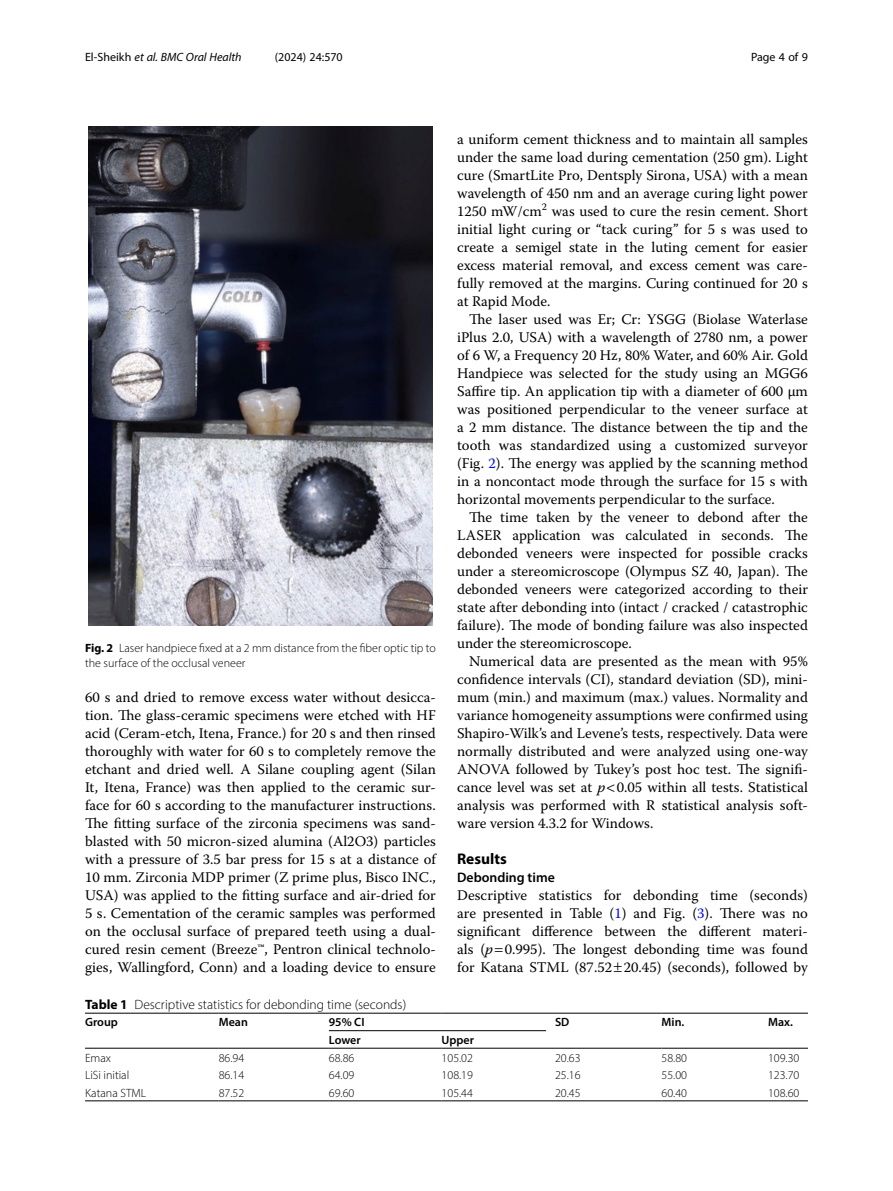
<style>
.page{position:relative;width:893px;height:1191px;background:#fff}
.page>*{position:absolute;margin:0;border:0;box-sizing:border-box;transform-origin:0 0}
.Head_1{font:700 15.45px "Myriad Pro";color:#000}
.Body_Text_Indent{font:14.7px/18px "Warnock Pro";color:#000;text-align:justify}
.Body_Text{font:14.7px/18px "Warnock Pro";color:#000;text-align:justify}
.Head_2_After_1{font:600 13.8px "Myriad Pro";color:#000}
.Table_Caption{font:300 13.5px "Myriad Pro";color:#000}
.Table_Body{font:300 12px "Myriad Pro";color:#000}
.Figure_Caption{font:300 12px/15px "Myriad Pro";color:#000}
.Table_Head{font:600 12px "Myriad Pro";color:#000}
.t1{font:italic 12px "Myriad Pro";color:#000}
.t2{font:12px "Myriad Pro";color:#000}
.Table_Head_Bridge_Ru{font:600 12px "Myriad Pro";color:#000}
.s1{font-style:normal}
.s2{font-weight:700}
.s3{color:#00f}
.s4{font-style:italic}
</style>
<div class="page">
<hr style="left:85px;top:1048px;width:134px;height:1px;background:#000">
<hr style="left:219px;top:1048px;width:110px;height:1px;background:#000">
<hr style="left:555px;top:1048px;width:107px;height:1px;background:#000">
<hr style="left:662px;top:1048px;width:106px;height:1px;background:#000">
<hr style="left:768px;top:1048px;width:40px;height:1px;background:#000">
<hr style="left:219px;top:1013px;width:110px;height:1px;background:#000">
<hr style="left:555px;top:1013px;width:107px;height:1px;background:#000">
<hr style="left:662px;top:1013px;width:106px;height:1px;background:#000">
<hr style="left:768px;top:1013px;width:40px;height:1px;background:#000">
<hr style="left:329px;top:1048px;width:113px;height:1px;background:#000">
<hr style="left:442px;top:1048px;width:113px;height:1px;background:#000">
<hr style="left:85px;top:1100px;width:134px;height:1px;background:#000">
<hr style="left:219px;top:1100px;width:110px;height:1px;background:#000">
<hr style="left:329px;top:1100px;width:113px;height:1px;background:#000">
<hr style="left:442px;top:1100px;width:113px;height:1px;background:#000">
<hr style="left:555px;top:1100px;width:107px;height:1px;background:#000">
<hr style="left:662px;top:1100px;width:106px;height:1px;background:#000">
<hr style="left:768px;top:1100px;width:40px;height:1px;background:#000">
<hr style="left:85px;top:1013px;width:134px;height:1px;background:#000">
<hr style="left:329px;top:1013px;width:113px;height:1px;background:#000">
<hr style="left:442px;top:1013px;width:113px;height:1px;background:#000">
<hr style="left:329px;top:1030px;width:217px;height:1px;background:#000">
<img style="left:88px;top:126px;width:345px;height:499px">
<p class="t1" style="left:85px;top:50px;width:158px"><span class="s1">El-Sheikh</span> et al. BMC Oral Health</p>
<p class="t2" style="left:275px;top:50px;width:70px">(2024) 24:570</p>
<p class="t2" style="left:751px;top:50px;width:58px">Page 4 of 9</p>
<p class="Figure_Caption" style="left:85px;top:640px;width:352px"><span class="s2">Fig. 2</span> Laser handpiece fixed at a 2 mm distance from the fiber optic tip to the surface of the occlusal veneer</p>
<p class="Body_Text_Indent" style="left:85px;top:688px;width:352px">60 s and dried to remove excess water without desicca&shy;tion. The glass-ceramic specimens were etched with HF acid (Ceram-etch, Itena, France.) for 20 s and then rinsed thoroughly with water for 60 s to completely remove the etchant and dried well. A Silane coupling agent (Silan It, Itena, France) was then applied to the ceramic sur&shy;face for 60 s according to the manufacturer instructions.<br>The fitting surface of the zirconia specimens was sand&shy;blasted with 50 micron-sized alumina (Al2O3) particles with a pressure of 3.5 bar press for 15 s at a distance of 10 mm. Zirconia MDP primer (Z prime plus, Bisco INC., USA) was applied to the fitting surface and air-dried for 5 s. Cementation of the ceramic samples was performed on the occlusal surface of prepared teeth using a dual&shy;cured resin cement (Breeze™, Pentron clinical technolo&shy;gies, Wallingford, Conn) and a loading device to ensure</p>
<p class="Body_Text_Indent" style="left:457px;top:130px;width:352px">a uniform cement thickness and to maintain all samples under the same load during cementation (250 gm). Light cure (SmartLite Pro, Dentsply Sirona, USA) with a mean wavelength of 450 nm and an average curing light power 1250 mW/cm<sup>2</sup> was used to cure the resin cement. Short initial light curing or “tack curing” for 5 s was used to create a semigel state in the luting cement for easier excess material removal, and excess cement was care&shy;fully removed at the margins. Curing continued for 20 s at Rapid Mode.</p>
<p class="Body_Text_Indent" style="left:457px;top:310px;width:352px;text-indent:12px">The laser used was Er; Cr: YSGG (Biolase Waterlase iPlus 2.0, USA) with a wavelength of 2780 nm, a power of 6 W, a Frequency 20 Hz, 80% Water, and 60% Air. Gold Handpiece was selected for the study using an MGG6<br>Saffire tip. An application tip with a diameter of 600 μm was positioned perpendicular to the veneer surface at a 2 mm distance. The distance between the tip and the tooth was standardized using a customized surveyor (Fig. <span class="s3">2</span>). The energy was applied by the scanning method in a noncontact mode through the surface for 15 s with horizontal movements perpendicular to the surface.</p>
<p class="Body_Text_Indent" style="left:457px;top:508px;width:352px;text-indent:12px">The time taken by the veneer to debond after the LASER application was calculated in seconds. The debonded veneers were inspected for possible cracks under a stereomicroscope (Olympus SZ 40, Japan). The debonded veneers were categorized according to their state after debonding into (intact / cracked / catastrophic failure). The mode of bonding failure was also inspected under the stereomicroscope.</p>
<p class="Body_Text_Indent" style="left:457px;top:652px;width:352px;text-indent:12px">Numerical data are presented as the mean with 95% confidence intervals (CI), standard deviation (SD), mini&shy;mum (min.) and maximum (max.) values. Normality and variance homogeneity assumptions were confirmed using Shapiro-Wilk’s and Levene’s tests, respectively. Data were normally distributed and were analyzed using one-way ANOVA followed by Tukey’s post hoc test. The signifi&shy;cance level was set at <span class="s4">p</span> 0.05 within all tests. Statistical analysis was performed with R statistical analysis soft&shy;ware version 4.3.2 for Windows.</p>
<p class="Head_1" style="left:457px;top:849px;width:51px">Results</p>
<p class="Head_2_After_1" style="left:457px;top:869px;width:99px">Debonding time</p>
<p class="Body_Text" style="left:457px;top:886px;width:352px">Descriptive statistics for debonding time (seconds) are presented in Table (<span class="s3">1</span>) and Fig. (<span class="s3">3</span>). There was no significant difference between the different materi&shy;als (<span class="s4">p</span> 0.995). The longest debonding time was found for Katana STML (87.52 20.45) (seconds), followed by</p>
<p class="Table_Caption" style="left:85px;top:996px;width:323px"><span class="s2">Table 1</span> Descriptive statistics for debonding time (seconds)</p>
<p class="Table_Head" style="left:85px;top:1014px;width:34px">Group</p>
<p class="Table_Head" style="left:219px;top:1014px;width:31px">Mean</p>
<p class="Table_Head_Bridge_Ru" style="left:329px;top:1014px;width:37px">95% CI</p>
<p class="Table_Head" style="left:555px;top:1014px;width:16px">SD</p>
<p class="Table_Head" style="left:662px;top:1014px;width:24px">Min.</p>
<p class="Table_Head" style="left:768px;top:1014px;width:26px">Max.</p>
<p class="Table_Head" style="left:329px;top:1032px;width:33px">Lower</p>
<p class="Table_Head" style="left:442px;top:1032px;width:34px">Upper</p>
<p class="Table_Body" style="left:85px;top:1050px;width:28px">Emax</p>
<p class="Table_Body" style="left:219px;top:1050px;width:27px">86.94</p>
<p class="Table_Body" style="left:329px;top:1050px;width:27px">68.86</p>
<p class="Table_Body" style="left:442px;top:1050px;width:33px">105.02</p>
<p class="Table_Body" style="left:555px;top:1050px;width:27px">20.63</p>
<p class="Table_Body" style="left:662px;top:1050px;width:27px">58.80</p>
<p class="Table_Body" style="left:768px;top:1050px;width:33px">109.30</p>
<p class="Table_Body" style="left:85px;top:1067px;width:46px">LiSi initial</p>
<p class="Table_Body" style="left:219px;top:1067px;width:27px">86.14</p>
<p class="Table_Body" style="left:329px;top:1067px;width:27px">64.09</p>
<p class="Table_Body" style="left:442px;top:1067px;width:33px">108.19</p>
<p class="Table_Body" style="left:555px;top:1067px;width:27px">25.16</p>
<p class="Table_Body" style="left:662px;top:1067px;width:27px">55.00</p>
<p class="Table_Body" style="left:768px;top:1067px;width:33px">123.70</p>
<p class="Table_Body" style="left:85px;top:1085px;width:63px">Katana STML</p>
<p class="Table_Body" style="left:219px;top:1085px;width:27px">87.52</p>
<p class="Table_Body" style="left:329px;top:1085px;width:27px">69.60</p>
<p class="Table_Body" style="left:442px;top:1085px;width:33px">105.44</p>
<p class="Table_Body" style="left:555px;top:1085px;width:27px">20.45</p>
<p class="Table_Body" style="left:662px;top:1085px;width:27px">60.40</p>
<p class="Table_Body" style="left:768px;top:1085px;width:33px">108.60</p>
</div>
